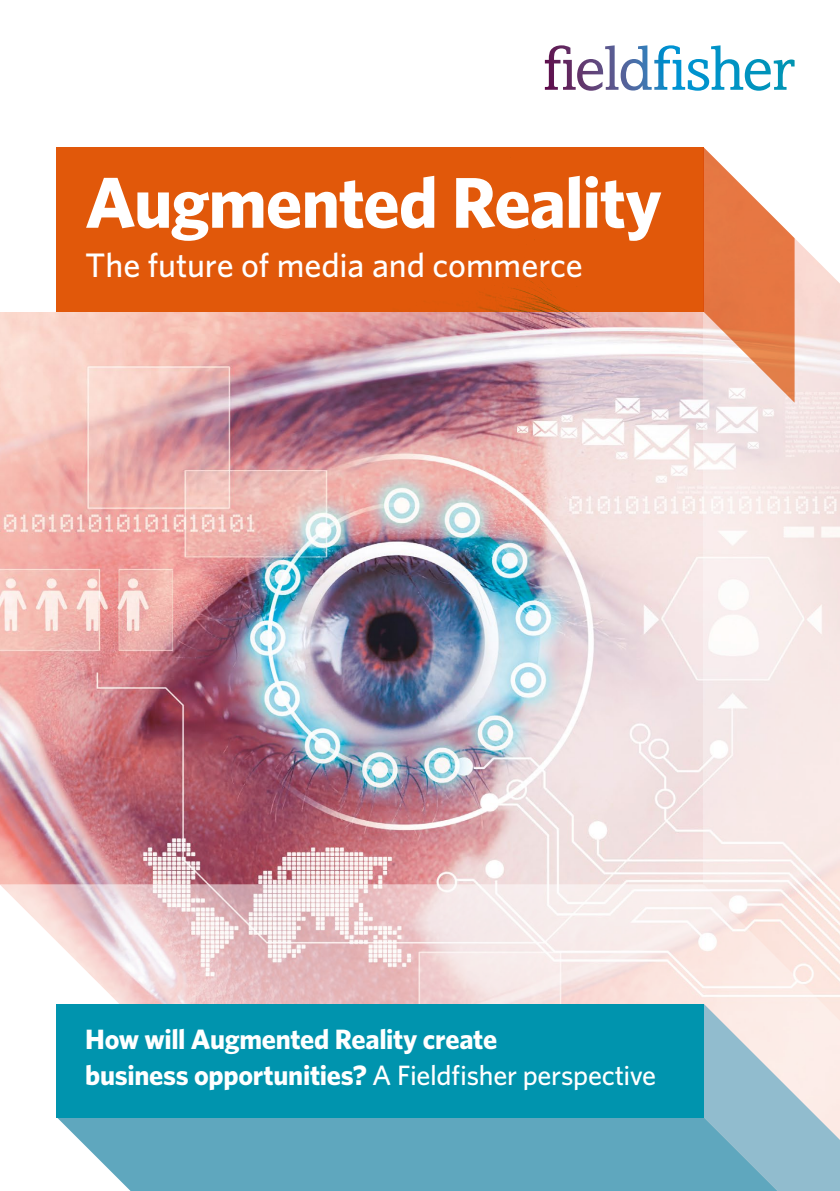
<style>
.page{position:relative;width:840px;height:1191px;background:#fff}
.page>*{position:absolute;margin:0;border:0;box-sizing:border-box;transform-origin:0 0}
.t1{font:700 72px "Whitney";letter-spacing:-.02em;color:#fff}
.t2{font:500 34px "Whitney";letter-spacing:-.005em;color:#fff}
.t3{font:700 28px/36px "Whitney";letter-spacing:-.015em;color:#fff}
.s1{font-weight:500}
</style>
<div class="page">
<img style="left:0;top:312px;width:703px;height:572px">
<svg style="left:703px;top:60px;width:136px;height:824px;fill:#f7e9e8"></svg>
<svg style="left:306px;top:884px;width:533px;height:119px;background:#f5e1df"></svg>
<svg style="left:0;top:884px;width:306px;height:234px"></svg>
<div style="left:57px;top:147px;width:646px;height:165px;background:#e1580a"></div>
<svg style="left:703px;top:147px;width:136px;height:256px"></svg>
<svg style="left:703px;top:1003px;width:136px;height:188px;background:#c1d1d9"></svg>
<svg style="left:57px;top:1117px;width:720px;height:74px;background:#68acc1"></svg>
<svg style="left:544px;top:45px;width:250px;height:46px"></svg>
<div style="left:57px;top:1003px;width:646px;height:114px;background:#0094ae"></div>
<h1 class="t1" style="left:85px;top:154px;width:578px">Augmented Reality</h1>
<p class="t2" style="left:85px;top:242px;width:499px">The future of media and commerce</p>
<p class="t3" style="left:85px;top:1020px;width:572px">How will Augmented Reality create<br>business opportunities? <span class="s1">A Fieldfisher perspective</span></p>
</div>
